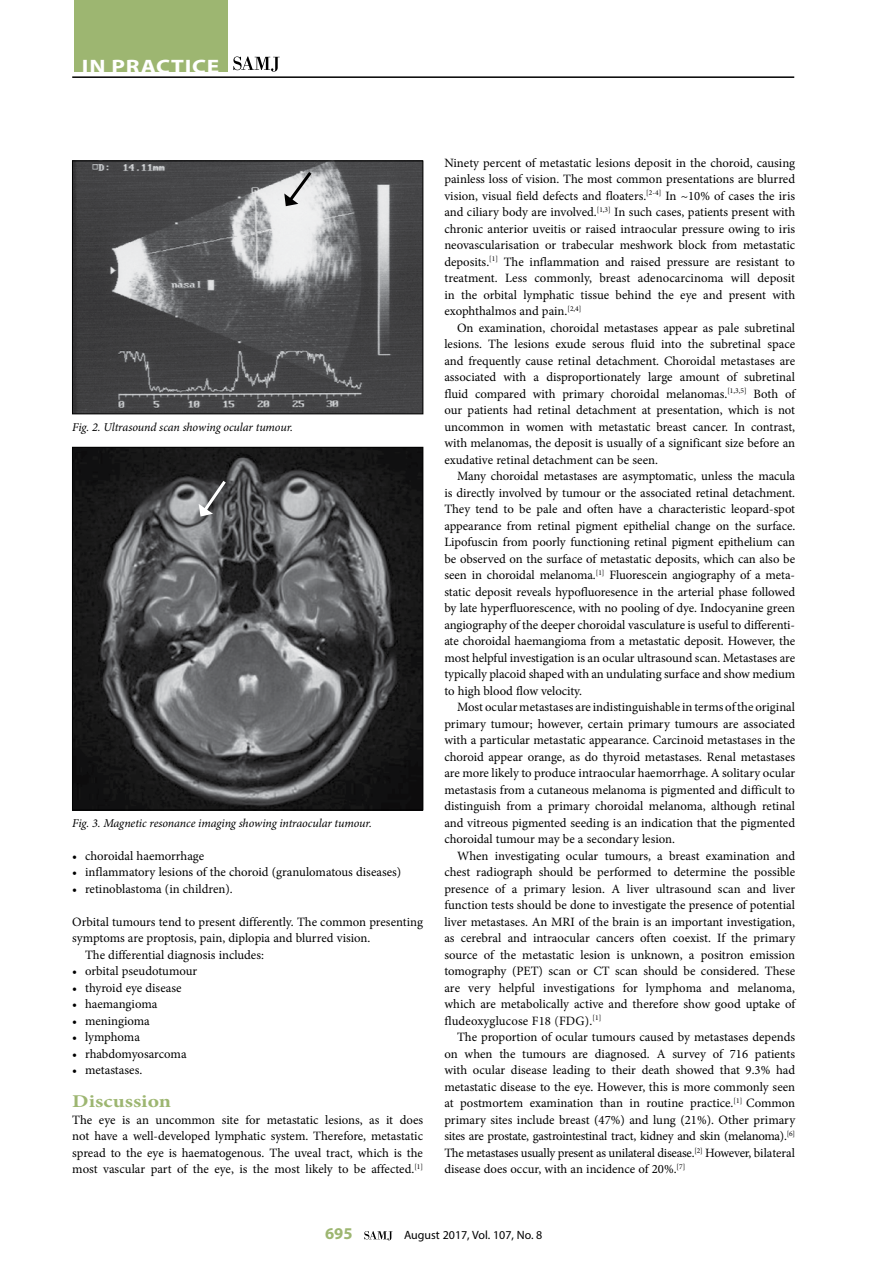
<style>
.page{position:relative;width:893px;height:1263px;background:#fff}
.page>*{position:absolute;margin:0;border:0;box-sizing:border-box;transform-origin:0 0}
.t1{font:700 19.5px "Myriad Pro";letter-spacing:.03em;color:#fff;scale:1.2 1}
.t2{font:700 18px "Minion Pro";color:#9db671;scale:1.2 1}
.t3{font:700 16.5px "Myriad Pro";color:#9db671}
.t4{font:12.75px/16.5px "Minion Pro";letter-spacing:-.005em;color:#000;text-align:justify}
.t5{font:italic 12px "Minion Pro";letter-spacing:-.01em;color:#000}
.t6{font:12px "Myriad Pro";color:#000}
.s1{color:#222}
</style>
<div class="page">
<svg style="left:364px;top:1231px;width:29px;height:9px"></svg>
<hr style="left:72px;top:76px;width:722px;height:2px;background:#000">
<div style="left:74px;top:0;width:153px;height:72px;background:#9db671"></div>
<svg style="left:233px;top:57px;width:47px;height:15px"></svg>
<img style="left:74px;top:449px;width:347px;height:359px">
<div style="left:72px;top:447px;width:351px;height:363px;border:1px solid #000"></div>
<svg style="left:199px;top:477px;width:30px;height:39px"></svg>
<img style="left:74px;top:163px;width:347px;height:249px">
<div style="left:72px;top:161px;width:351px;height:253px;border:1px solid #000"></div>
<svg style="left:284px;top:169px;width:30px;height:37px"></svg>
<h1 class="t1" style="left:82px;top:54px;width:116px">IN PRACTICE</h1>
<p class="t5" style="left:72px;top:419px;width:222px">Fig. 2. Ultrasound scan showing ocular tumour.</p>
<p class="t5" style="left:72px;top:815px;width:301px">Fig. 3. Magnetic resonance imaging showing intraocular tumour.</p>
<p class="t4" style="left:72px;top:847px;width:133px">• choroidal haemorrhage</p>
<p class="t4" style="left:72px;top:864px;width:331px">• inflammatory lesions of the choroid (granulomatous diseases)</p>
<p class="t4" style="left:72px;top:880px;width:162px">• retinoblastoma (in children).</p>
<p class="t4" style="left:72px;top:913px;width:352px">Orbital tumours tend to present differently. The common presenting</p>
<p class="t4" style="left:72px;top:930px;width:300px">symptoms are proptosis, pain, diplopia and blurred vision.</p>
<p class="t4" style="left:85px;top:946px;width:180px">The differential diagnosis includes:</p>
<p class="t4" style="left:72px;top:963px;width:126px">• orbital pseudotumour</p>
<p class="t4" style="left:72px;top:979px;width:111px">• thyroid eye disease</p>
<p class="t4" style="left:72px;top:996px;width:87px">• haemangioma</p>
<p class="t4" style="left:72px;top:1012px;width:79px">• meningioma</p>
<p class="t4" style="left:72px;top:1029px;width:69px">• lymphoma</p>
<p class="t4" style="left:72px;top:1045px;width:116px">• rhabdomyosarcoma</p>
<p class="t4" style="left:72px;top:1062px;width:72px">• metastases.</p>
<h2 class="t2" style="left:72px;top:1089px;width:84px">Discussion</h2>
<p class="t4" style="left:72px;top:1111px;width:352px">The eye is an uncommon site for metastatic lesions, as it does not have a well-developed lymphatic system. Therefore, metastatic spread to the eye is haematogenous. The uveal tract, which is the most vascular part of the eye, is the most likely to be affected.<sup>[1]</sup></p>
<p class="t4" style="left:444px;top:154px;width:352px">Ninety percent of metastatic lesions deposit in the choroid, causing painless loss of vision. The most common presentations are blurred vision, visual field defects and floaters.<sup>[2-4]</sup> In ~10% of cases the iris and ciliary body are involved.<sup>[1,3]</sup> In such cases, patients present with chronic anterior uveitis or raised intraocular pressure owing to iris neovascularisation or trabecular meshwork block from metastatic deposits.<sup>[1]</sup> The inflammation and raised pressure are resistant to treatment. Less commonly, breast adenocarcinoma will deposit in the orbital lymphatic tissue behind the eye and present with exophthalmos and pain.<sup>[2,4]</sup></p>
<p class="t4" style="left:444px;top:319px;width:352px;text-indent:13px">On examination, choroidal metastases appear as pale subretinal lesions. The lesions exude serous fluid into the subretinal space and frequently cause retinal detachment. Choroidal metastases are associated with a disproportionately large amount of subretinal fluid compared with primary choroidal melanomas.<sup>[1,3,5]</sup> Both of our patients had retinal detachment at presentation, which is not uncommon in women with metastatic breast cancer. In contrast, with melanomas, the deposit is usually of a significant size before an exudative retinal detachment can be seen.</p>
<p class="t4" style="left:444px;top:468px;width:352px;text-indent:13px">Many choroidal metastases are asymptomatic, unless the macula is directly involved by tumour or the associated retinal detachment.<br>They tend to be pale and often have a characteristic leopard-spot appearance from retinal pigment epithelial change on the surface.<br>Lipofuscin from poorly functioning retinal pigment epithelium can be observed on the surface of metastatic deposits, which can also be seen in choroidal melanoma.<sup>[1]</sup> Fluorescein angiography of a meta&shy;static deposit reveals hypofluoresence in the arterial phase followed by late hyperfluorescence, with no pooling of dye. Indocyanine green angiography of the deeper choroidal vasculature is useful to differenti&shy;ate choroidal haemangioma from a metastatic deposit. However, the most helpful investigation is an ocular ultrasound scan. Metastases are typically placoid shaped with an undulating surface and show medium to high blood flow velocity.</p>
<p class="t4" style="left:444px;top:699px;width:352px;text-indent:13px">Most ocular metastases are indistinguishable in terms of the original primary tumour; however, certain primary tumours are associated with a particular metastatic appearance. Carcinoid metastases in the choroid appear orange, as do thyroid metastases. Renal metastases are more likely to produce intraocular haemorrhage. A solitary ocular metastasis from a cutaneous melanoma is pigmented and difficult to distinguish from a primary choroidal melanoma, although retinal and vitreous pigmented seeding is an indication that the pigmented choroidal tumour may be a secondary lesion.</p>
<p class="t4" style="left:444px;top:847px;width:352px;text-indent:13px">When investigating ocular tumours, a breast examination and chest radiograph should be performed to determine the possible presence of a primary lesion. A liver ultrasound scan and liver function tests should be done to investigate the presence of potential liver metastases. An MRI of the brain is an important investigation, as cerebral and intraocular cancers often coexist. If the primary source of the metastatic lesion is unknown, a positron emission tomography (PET) scan or CT scan should be considered. These are very helpful investigations for lymphoma and melanoma, which are metabolically active and therefore show good uptake of fludeoxyglucose F18 <span class="s1">(</span>FDG).<sup>[1]</sup></p>
<p class="t4" style="left:444px;top:1029px;width:352px;text-indent:13px">The proportion of ocular tumours caused by metastases depends on when the tumours are diagnosed. A survey of 716 patients with ocular disease leading to their death showed that 9.3% had metastatic disease to the eye. However, this is more commonly seen at postmortem examination than in routine practice.<sup>[1]</sup> Common primary sites include breast (47%) and lung (21%). Other primary sites are prostate, gastrointestinal tract, kidney and skin (melanoma).<sup>[6] </sup>The metastases usually present as unilateral disease.<sup>[2]</sup> However, bilateral disease does occur, with an incidence of 20%.<sup>[7]</sup></p>
<p class="t3" style="left:325px;top:1223px;width:29px">695</p>
<p class="t6" style="left:404px;top:1228px;width:140px">August 2017, Vol. 107, No. 8</p>
</div>
